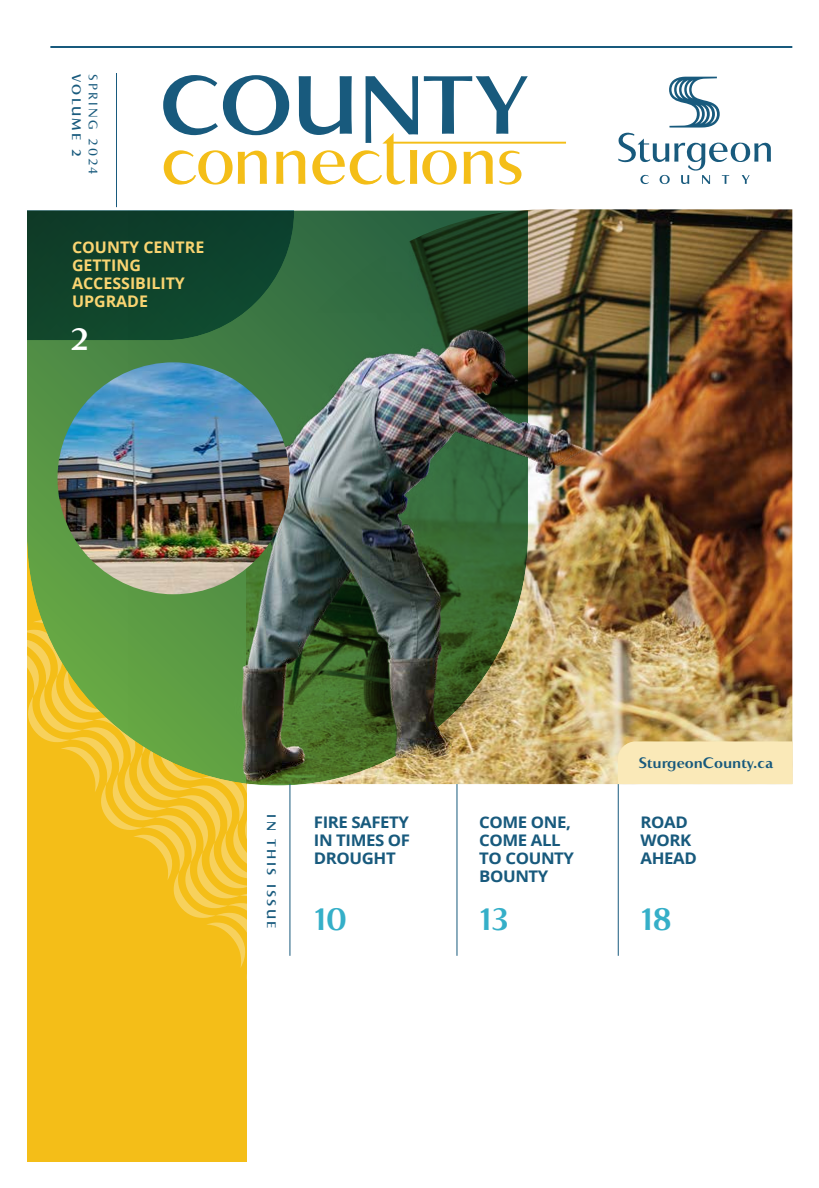
<style>
.page{position:relative;width:819px;height:1188px;background:#fff}
.page>*{position:absolute;margin:0;border:0;box-sizing:border-box;transform-origin:0 0}
.t1{font:700 30px "Accent Graphic";color:#35afc8}
.t2{font:700 30px "Accent Graphic";color:#fff}
.t3{font:700 16px/18px "Open Sans";letter-spacing:-.025em;color:#185a7d;scale:1.05 1}
.t4{font:700 16px/18px "Open Sans";color:#fad572}
.t5{font:700 14.7px "Accent Graphic";color:#185a7d}
.t6{font:700 12px "Accent Graphic";letter-spacing:.2em;color:#185a7d}
.t7{font:500 12px "Accent Graphic";letter-spacing:.2em;color:#185a7d}
</style>
<div class="page">
<div style="left:27px;top:349px;width:219px;height:812px;background:#f4be18"></div>
<svg style="left:95px;top:786px;width:151px;height:182px"></svg>
<svg style="left:27px;top:340px;width:501px;height:446px"></svg>
<hr style="left:50px;top:46px;width:742px;height:2px;background:#185a7d">
<hr style="left:289px;top:784px;width:1px;height:172px;background:#185a7d">
<hr style="left:456px;top:784px;width:1px;height:172px;background:#185a7d">
<hr style="left:618px;top:784px;width:1px;height:172px;background:#185a7d">
<hr style="left:116px;top:73px;width:1px;height:134px;background:#185a7d">
<div style="left:27px;top:210px;width:101px;height:130px;background:#10412a"></div>
<svg style="left:163px;top:75px;width:403px;height:110px"></svg>
<img style="left:128px;top:210px;width:665px;height:574px">
<img style="left:58px;top:362px;width:231px;height:232px;border-radius:116px">
<svg style="left:618px;top:77px;width:153px;height:107px"></svg>
<p class="t6" style="left:83px;top:74px;width:84px;rotate:90deg">VOLUME 2</p>
<p class="t7" style="left:100px;top:74px;width:103px;rotate:90deg">SPRING 2024</p>
<p class="t4" style="left:72px;top:240px;width:134px">COUNTY CENTRE<br>GETTING<br>ACCESSIBILITY<br>UPGRADE</p>
<h1 class="t2" style="left:70px;top:324px;width:20px">2</h1>
<p class="t6" style="left:278px;top:814px;width:116px;rotate:90deg">IN THIS ISSUE</p>
<p class="t5" style="left:639px;top:755px;width:136px">SturgeonCounty.ca</p>
<p class="t3" style="left:314px;top:815px;width:93px;text-align:justify">FIRE SAFETY IN TIMES OF DROUGHT</p>
<p class="t3" style="left:479px;top:815px;width:92px">COME ONE,<br>COME ALL<br>TO COUNTY<br>BOUNTY</p>
<p class="t3" style="left:641px;top:815px;width:55px">ROAD<br>WORK<br>AHEAD</p>
<h1 class="t1" style="left:314px;top:904px;width:35px">10</h1>
<h1 class="t1" style="left:479px;top:904px;width:31px">13</h1>
<h1 class="t1" style="left:641px;top:904px;width:33px">18</h1>
</div>
